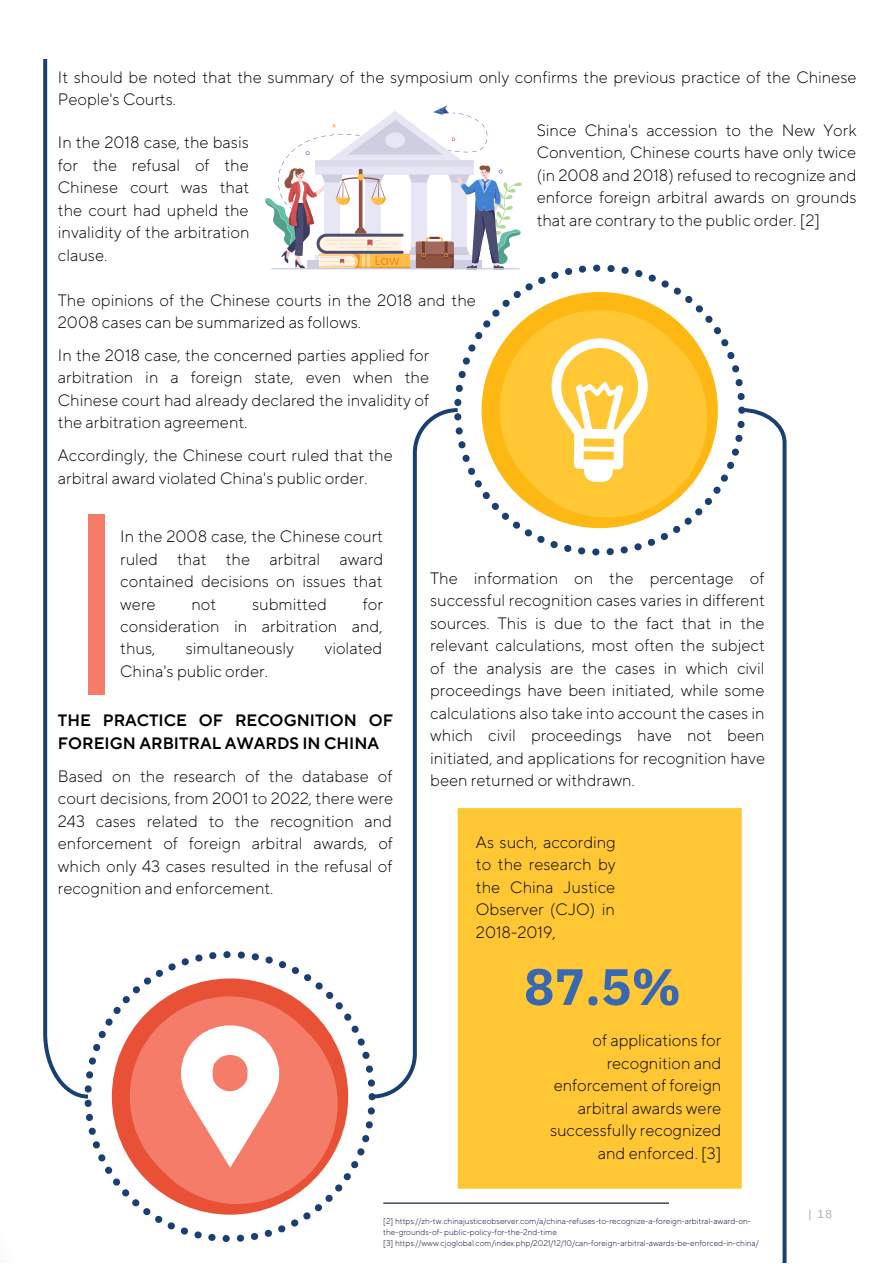
<style>
.page{position:relative;width:893px;height:1264px;background:#fff}
.page>*{position:absolute;margin:0;border:0;box-sizing:border-box;transform-origin:0 0}
.t1{font:700 51.15px "IBM Plex Sans";color:#3868b2}
.t2{font:300 16.5px/22.5px "TT Norms Pro";color:#000;text-align:justify}
.t3{font:600 16.5px/22.5px "TT Norms Pro";color:#000}
.t4{font:11.85px "Arimo";color:#aaafb1}
.t5{font:300 8.25px/10.9px "TT Norms Pro";color:#000438}
</style>
<div class="page">
<svg style="left:375px;top:408px;width:79px;height:691px"></svg>
<svg style="left:43px;top:59px;width:42px;height:1040px"></svg>
<svg style="left:737px;top:408px;width:50px;height:854px"></svg>
<svg style="left:454px;top:265px;width:291px;height:290px"></svg>
<div style="left:507px;top:317px;width:200px;height:200px;background:#ffc733;border-radius:50%"></div>
<div style="left:499px;top:310px;width:201px;height:200px;background:#ffc733;border-radius:50%"></div>
<div style="left:457px;top:808px;width:284px;height:380px;background:#ffc733"></div>
<svg style="left:551px;top:338px;width:97px;height:144px"></svg>
<svg style="left:85px;top:951px;width:290px;height:290px"></svg>
<div style="left:137px;top:1003px;width:200px;height:200px;background:#f47c69;border-radius:50%"></div>
<div style="left:130px;top:996px;width:200px;height:200px;background:#f47c69;border-radius:50%"></div>
<div style="left:88px;top:514px;width:17px;height:181px;background:#f47c69"></div>
<svg style="left:181px;top:1025px;width:98px;height:142px"></svg>
<svg style="left:265px;top:105px;width:257px;height:164px"></svg>
<hr style="left:383px;top:1202px;width:286px;height:1px;background:#000438">
<p class="t2" style="left:58px;top:66px;width:800px">It should be noted that the summary of the symposium only confirms the previous practice of the Chinese<br>People's Courts.</p>
<p class="t2" style="left:536px;top:119px;width:321px">Since China's accession to the New York Convention, Chinese courts have only twice (in 2008 and 2018) refused to recognize and enforce foreign arbitral awards on grounds that are contrary to the public order. [2]</p>
<p class="t2" style="left:58px;top:132px;width:193px">In the 2018 case, the basis for the refusal of the Chinese court was that the court had upheld the invalidity of the arbitration clause.</p>
<p class="t2" style="left:58px;top:289px;width:419px">The opinions of the Chinese courts in the 2018 and the<br>2008 cases can be summarized as follows.</p>
<p class="t2" style="left:58px;top:344px;width:373px">In the 2018 case, the concerned parties applied for arbitration in a foreign state, even when the Chinese court had already declared the invalidity of the arbitration agreement.</p>
<p class="t2" style="left:58px;top:445px;width:336px">Accordingly, the Chinese court ruled that the arbitral award violated China's public order.</p>
<p class="t2" style="left:120px;top:525px;width:264px">In the 2008 case, the Chinese court ruled that the arbitral award contained decisions on issues that were</p>
<p class="t2" style="left:120px;top:593px;width:264px;text-indent:242px">for consideration in arbitration and, thus,</p>
<p class="t2" style="left:191px;top:593px;width:26px">not</p>
<p class="t2" style="left:252px;top:593px;width:76px">submitted</p>
<p class="t2" style="left:186px;top:638px;width:110px">simultaneously</p>
<p class="t2" style="left:324px;top:638px;width:59px">violated</p>
<p class="t2" style="left:120px;top:660px;width:149px">China's public order.</p>
<p class="t3" style="left:58px;top:710px;width:337px">THE PRACTICE OF RECOGNITION OF<br>FOREIGN ARBITRAL AWARDS IN CHINA</p>
<p class="t2" style="left:58px;top:765px;width:337px">Based on the research of the database of court decisions, from 2001 to 2022, there were 243 cases related to the recognition and enforcement of foreign arbitral awards, of which only 43 cases resulted in the refusal of recognition and enforcement.</p>
<p class="t2" style="left:430px;top:567px;width:336px">The information on the percentage of successful recognition cases varies in different sources. This is due to the fact that in the relevant calculations, most often the subject of the analysis are the cases in which civil proceedings have been initiated, while some calculations also take into account the cases in which civil proceedings have not been initiated, and applications for recognition have been returned or withdrawn.</p>
<p class="t2" style="left:476px;top:831px;width:141px">As such, according to the research by the China Justice Observer (CJO) in 2018-2019,</p>
<p class="t1" style="left:524px;top:952px;width:159px">87.5%</p>
<p class="t2" style="left:550px;top:1029px;width:173px;text-align:right">of applications for recognition and enforcement of foreign arbitral awards were successfully recognized and enforced. [3]</p>
<p class="t5" style="left:383px;top:1215px;width:369px">[2] https://zh-tw.chinajusticeobserver.com/a/china-refuses-to-recognize-a-foreign-arbitral-award-on&shy;the-grounds-of- public-policy-for-the-2nd-time</p>
<p class="t5" style="left:383px;top:1237px;width:377px">[3] https://www.cjoglobal.com/index.php/2021/12/10/can-foreign-arbitral-awards-be-enforced-in-china/</p>
<p class="t4" style="left:808px;top:1207px;width:25px">| 18</p>
</div>
